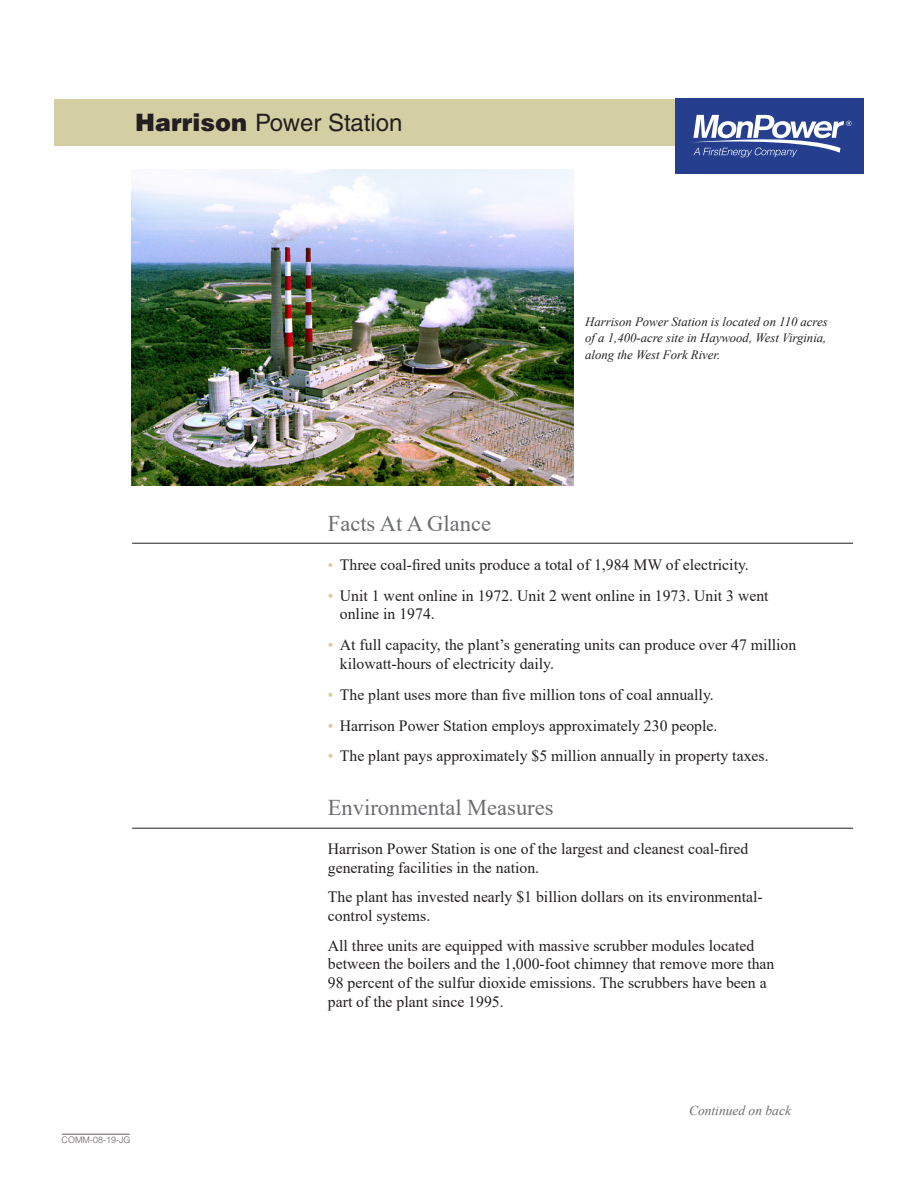
<style>
.page{position:relative;width:918px;height:1188px;background:#fff}
.page>*{position:absolute;margin:0;border:0;box-sizing:border-box;transform-origin:0 0}
.t1{font:24px "Helvetica LT Std";color:#231f20}
.t2{font:22.5px "Times New Roman";color:#6c6d70}
.t3{font:15.75px/18.9px "Times New Roman";color:#231f20}
.t4{font:italic 13.5px "Times New Roman";color:#6c6d70}
.t5{font:italic 12.75px/16.5px "Times New Roman";color:#231f20}
.t6{font:300 9px "Helvetica LT Std";color:#6c5c65}
.s1{font-weight:900}
.s2{font-size:15px;color:#dbc893}
.s3{color:#dbc893}
</style>
<div class="page">
<div style="left:54px;top:99px;width:802px;height:47px;background:#d4cfa3"></div>
<img style="left:132px;top:169px;width:442px;height:317px">
<hr style="left:132px;top:543px;width:721px;height:1px;background:#231f20">
<hr style="left:132px;top:828px;width:721px;height:1px;background:#231f20">
<div style="left:676px;top:98px;width:188px;height:76px;background:#253f8e"></div>
<hr style="left:62px;top:1134px;width:68px;height:1px;background:#6c5c65">
<svg style="left:692px;top:115px;width:159px;height:42px"></svg>
<p class="t1" style="left:135px;top:109px;width:269px"><span class="s1">Harrison</span> Power Station</p>
<p class="t5" style="left:585px;top:313px;width:244px">Harrison Power Station is located on 110 acres</p>
<p class="t5" style="left:585px;top:329px;width:243px">of a 1,400-acre site in Haywood, West Virginia, along the West Fork River.</p>
<p class="t2" style="left:328px;top:507px;width:165px">Facts At A Glance</p>
<p class="t3" style="left:328px;top:555px;width:422px"><span class="s2">•</span> Three coal-fired units produce a total of 1,984 MW of electricity.</p>
<p class="t3" style="left:340px;top:586px;width:430px;line-height:18px;text-indent:-12px"><span class="s3">•</span> Unit 1 went online in 1972. Unit 2 went online in 1973. Unit 3 went online in 1974.</p>
<p class="t3" style="left:340px;top:635px;width:458px;text-indent:-12px"><span class="s3">•</span> At full capacity, the plant’s generating units can produce over 47 million kilowatt-hours of electricity daily.</p>
<p class="t3" style="left:328px;top:684px;width:387px"><span class="s3">•</span> The plant uses more than five million tons of coal annually.</p>
<p class="t3" style="left:328px;top:715px;width:391px"><span class="s3">•</span> Harrison Power Station employs approximately 230 people.</p>
<p class="t3" style="left:328px;top:746px;width:442px"><span class="s3">•</span> The plant pays approximately $5 million annually in property taxes.</p>
<p class="t2" style="left:328px;top:791px;width:227px">Environmental Measures</p>
<p class="t3" style="left:328px;top:839px;width:422px">Harrison Power Station is one of the largest and cleanest coal-fired generating facilities in the nation.</p>
<p class="t3" style="left:328px;top:887px;width:436px">The plant has invested nearly $1 billion dollars on its environmental&shy;control systems.</p>
<p class="t3" style="left:328px;top:935px;width:428px">All three units are equipped with massive scrubber modules located</p>
<p class="t3" style="left:328px;top:954px;width:448px">between the boilers and the 1,000-foot chimney that remove more than</p>
<p class="t3" style="left:328px;top:973px;width:440px">98 percent of the sulfur dioxide emissions. The scrubbers have been a</p>
<p class="t3" style="left:328px;top:992px;width:177px">part of the plant since 1995.</p>
<p class="t6" style="left:62px;top:1135px;width:71px">COMM-08-19-JG</p>
<p class="t4" style="left:689px;top:1101px;width:103px">Continued on back</p>
</div>
